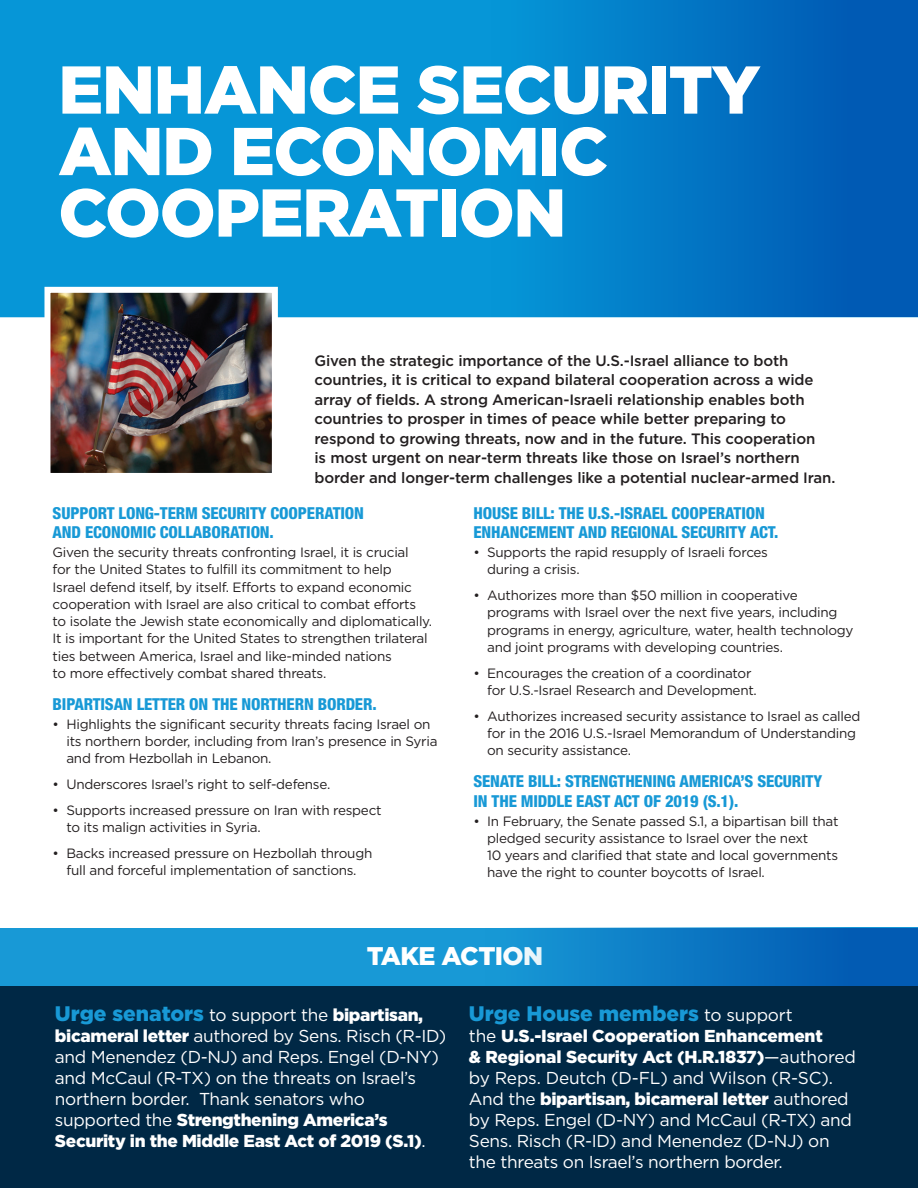
<style>
.page{position:relative;width:918px;height:1188px;background:#fff}
.page>*{position:absolute;margin:0;border:0;box-sizing:border-box;transform-origin:0 0}
.t1{font:900 67.5px/61.5px "Gotham";letter-spacing:-.02em;color:#fff}
.t2{font:900 25.5px "Gotham";letter-spacing:-.02em;color:#fff}
.Action_list{font:900 21px "Gotham";color:#1899d6}
.Action_list-2{font:17.25px/21px "Gotham";letter-spacing:-.02em;color:#fff}
.Subtitle-_Threats{font:800 condensed 16.5px/19.5px "Helvetica Neue LT Std";letter-spacing:-.01em;color:#1899d6}
.INTRODUCTION{font:500 15px/19.5px "Gotham";letter-spacing:-.01em;color:#231f20}
.BODY_STYLE{font:13.5px/17.2px "Gotham";letter-spacing:-.02em;color:#231f20}
.s1{font-weight:400;font-size:17.25px;color:#fff}
.s2{font-size:17.25px;color:#fff}
.s3{font-weight:900}
</style>
<div class="page">
<div style="left:0;top:928px;width:918px;height:216px;background:#1899d6"></div>
<div style="left:0;top:310px;width:918px;height:7px;background:#0696d7"></div>
<div style="left:0;top:0;width:918px;height:310px;background:#0696d7"></div>
<div style="left:0;top:986px;width:918px;height:202px;background:#002845"></div>
<img style="left:41px;top:286px;width:240px;height:187px">
<div style="left:491px;top:0;width:427px;height:317px;background:linear-gradient(to right,#0596d7,#0052af)"></div>
<div style="left:485px;top:927px;width:433px;height:59px;background:linear-gradient(to right,#1899d6,#0053ae)"></div>
<p class="t1" style="left:58px;top:58px;width:704px">ENHANCE SECURITY<br>AND ECONOMIC<br>COOPERATION</p>
<p class="INTRODUCTION" style="left:314px;top:350px;width:522px">Given the strategic importance of the U.S.-Israel alliance to both countries, it is critical to expand bilateral cooperation across a wide array of fields. A strong American-Israeli relationship enables both countries to prosper in times of peace while better preparing to respond to growing threats, now and in the future. This cooperation<br>is most urgent on near-term threats like those on Israel’s northern border and longer-term challenges like a potential nuclear-armed Iran.</p>
<p class="Subtitle-_Threats" style="left:53px;top:503px;width:313px">SUPPORT LONG-TERM SECURITY COOPERATION<br>AND ECONOMIC COLLABORATION.</p>
<p class="BODY_STYLE" style="left:53px;top:543px;width:381px">Given the security threats confronting Israel, it is crucial<br>for the United States to fulfill its commitment to help<br>Israel defend itself, by itself. Efforts to expand economic cooperation with Israel are also critical to combat efforts to isolate the Jewish state economically and diplomatically.<br>It is important for the United States to strengthen trilateral ties between America, Israel and like-minded nations<br>to more effectively combat shared threats.</p>
<p class="Subtitle-_Threats" style="left:53px;top:694px;width:326px">BIPARTISAN LETTER ON THE NORTHERN BORDER.</p>
<p class="BODY_STYLE" style="left:66px;top:715px;width:373px;text-indent:-14px">• Highlights the significant security threats facing Israel on its northern border, including from Iran’s presence in Syria and from Hezbollah in Lebanon.</p>
<p class="BODY_STYLE" style="left:53px;top:775px;width:279px">• Underscores Israel’s right to self-defense.</p>
<p class="BODY_STYLE" style="left:66px;top:801px;width:317px;text-indent:-14px">• Supports increased pressure on Iran with respect to its malign activities in Syria.</p>
<p class="BODY_STYLE" style="left:53px;top:844px;width:321px;text-align:center">• Backs increased pressure on Hezbollah through full and forceful implementation of sanctions.</p>
<p class="Subtitle-_Threats" style="left:473px;top:503px;width:306px">HOUSE BILL: THE U.S.-ISRAEL COOPERATION<br>ENHANCEMENT AND REGIONAL SECURITY ACT.</p>
<p class="BODY_STYLE" style="left:487px;top:543px;width:282px;text-indent:-14px">• Supports the rapid resupply of Israeli forces during a crisis.</p>
<p class="BODY_STYLE" style="left:487px;top:587px;width:368px;text-indent:-14px">• Authorizes more than $50 million in cooperative programs with Israel over the next five years, including programs in energy, agriculture, water, health technology and joint programs with developing countries.</p>
<p class="BODY_STYLE" style="left:487px;top:664px;width:271px;text-indent:-14px">• Encourages the creation of a coordinator for U.S.-Israel Research and Development.</p>
<p class="BODY_STYLE" style="left:487px;top:707px;width:375px;text-indent:-14px">• Authorizes increased security assistance to Israel as called for in the 2016 U.S.-Israel Memorandum of Understanding on security assistance.</p>
<p class="Subtitle-_Threats" style="left:473px;top:772px;width:350px">SENATE BILL: STRENGTHENING AMERICA’S SECURITY<br>IN THE MIDDLE EAST ACT OF 2019 (S.1).</p>
<p class="BODY_STYLE" style="left:487px;top:812px;width:353px;text-indent:-14px">• In February, the Senate passed S.1, a bipartisan bill that pledged security assistance to Israel over the next<br>10 years and clarified that state and local governments have the right to counter boycotts of Israel.</p>
<p class="t2" style="left:367px;top:938px;width:178px">TAKE ACTION</p>
<p class="Action_list" style="left:55px;top:999px;width:370px">Urge senators <span class="s1">to support the</span> <span class="s2">bipartisan,</span></p>
<p class="Action_list-2" style="left:55px;top:1025px;width:393px"><span class="s3">bicameral letter</span> authored by Sens. Risch (R-ID) and Menendez (D-NJ) and Reps. Engel (D-NY) and McCaul (R-TX) on the threats on Israel’s northern border. Thank senators who supported the <span class="s3">Strengthening America’s Security in the Middle East Act of 2019 (S.1)</span>.</p>
<p class="Action_list" style="left:469px;top:999px;width:325px">Urge House members <span class="s1">to support</span></p>
<p class="Action_list-2" style="left:469px;top:1025px;width:388px">the <span class="s3">U.S.-Israel Cooperation Enhancement<br>&amp; Regional Security Act (H.R.1837)</span>—authored by Reps. Deutch (D-FL) and Wilson (R-SC).<br>And the <span class="s3">bipartisan, bicameral letter</span> authored by Reps. Engel (D-NY) and McCaul (R-TX) and Sens. Risch (R-ID) and Menendez (D-NJ) on the threats on Israel’s northern border.</p>
</div>
